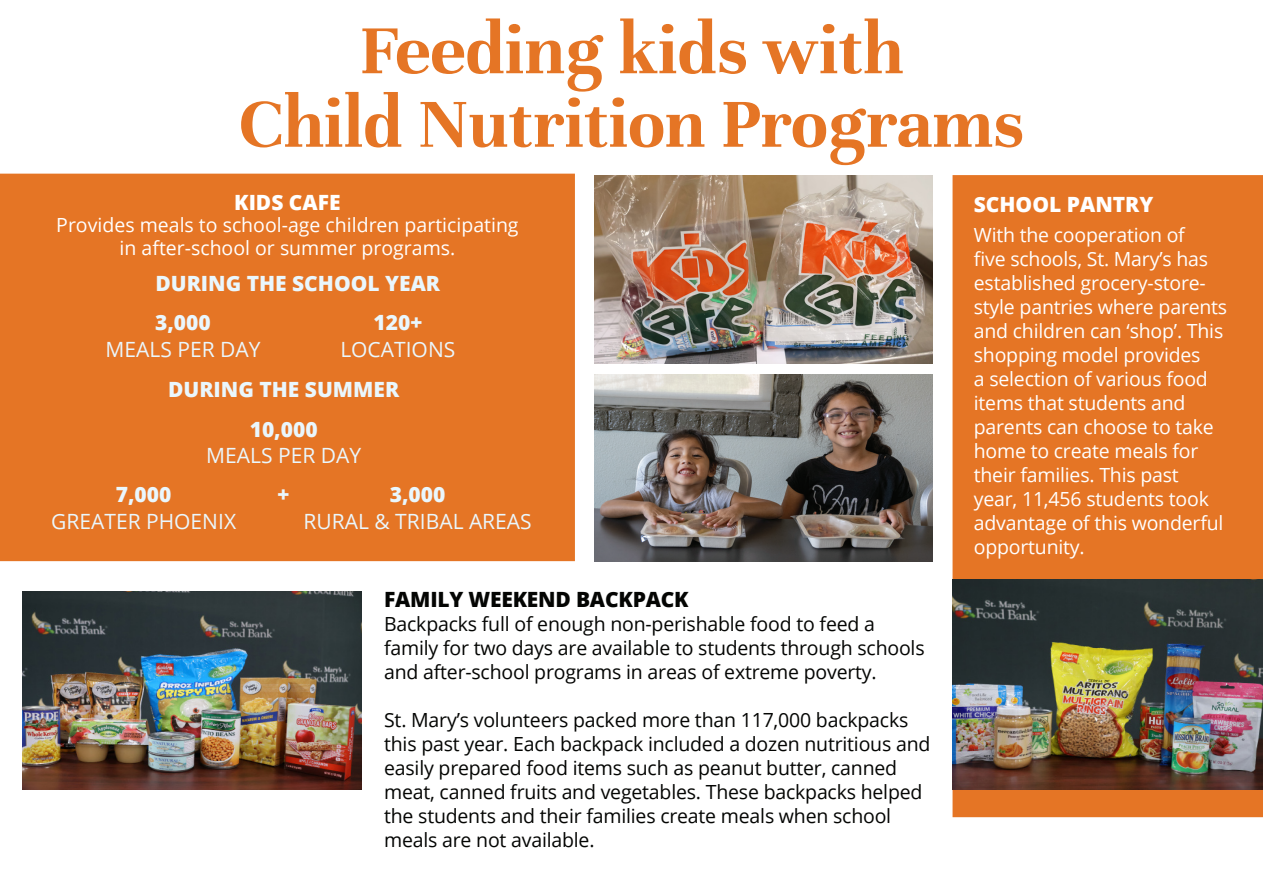
<style>
.page{position:relative;width:1263px;height:893px;background:#fff}
.page>*{position:absolute;margin:0;border:0;box-sizing:border-box;transform-origin:0 0}
._30pt_Bold_Left{font:700 75px "Unna";color:#e57525}
.t1{font:21px "Open Sans";color:#eaf7fd}
.t2{font:800 21px "Open Sans";color:#eaf7fd}
.t3{font:800 21px "Open Sans";letter-spacing:-.01em;color:#040503}
.t4{font:800 21px "Open Sans";color:#fff}
.t5{font:19.5px/24px "Open Sans";letter-spacing:-.01em;color:#040503}
.t6{font:19.5px/24px "Open Sans";letter-spacing:-.01em;color:#fff}
</style>
<div class="page">
<div style="left:952px;top:175px;width:311px;height:642px;background:#e57525"></div>
<div style="left:1px;top:174px;width:573px;height:386px;background:#e57525"></div>
<div style="left:0;top:174px;width:575px;height:387px;border:2px solid #e57525"></div>
<img style="left:594px;top:375px;width:339px;height:186px">
<img style="left:594px;top:175px;width:339px;height:189px">
<img style="left:23px;top:591px;width:338px;height:198px">
<img style="left:952px;top:579px;width:311px;height:210px">
<p class="_30pt_Bold_Left" style="left:359px;top:7px;width:545px">Feeding kids with</p>
<p class="_30pt_Bold_Left" style="left:239px;top:81px;width:787px">Child Nutrition Programs</p>
<p class="t4" style="left:234px;top:186px;width:108px">KIDS CAFE</p>
<p class="t6" style="left:56px;top:213px;width:464px;line-height:22.5px;text-align:center">Provides meals to school-age children participating in after-school or summer programs.</p>
<p class="t2" style="left:155px;top:267px;width:286px">DURING THE SCHOOL YEAR</p>
<p class="t2" style="left:155px;top:306px;width:57px">3,000</p>
<p class="t1" style="left:106px;top:335px;width:156px">MEALS PER DAY</p>
<p class="t4" style="left:974px;top:188px;width:181px">SCHOOL PANTRY</p>
<p class="t6" style="left:974px;top:222px;width:255px">With the cooperation of<br>five schools, St. Mary’s has established grocery-store&shy;style pantries where parents and children can ‘shop’. This shopping model provides<br>a selection of various food items that students and parents can choose to take home to create meals for their families. This past year, 11,456 students took advantage of this wonderful opportunity.</p>
<p class="t2" style="left:373px;top:306px;width:50px">120+</p>
<p class="t1" style="left:340px;top:335px;width:116px">LOCATIONS</p>
<p class="t2" style="left:168px;top:374px;width:233px">DURING THE SUMMER</p>
<p class="t2" style="left:250px;top:413px;width:70px">10,000</p>
<p class="t1" style="left:206px;top:441px;width:156px">MEALS PER DAY</p>
<p class="t2" style="left:116px;top:478px;width:57px">7,000</p>
<p class="t1" style="left:51px;top:507px;width:186px">GREATER PHOENIX</p>
<p class="t2" style="left:390px;top:478px;width:57px">3,000</p>
<p class="t1" style="left:304px;top:507px;width:230px">RURAL &amp; TRIBAL AREAS</p>
<p class="t2" style="left:278px;top:479px;width:13px">+</p>
<p class="t3" style="left:384px;top:584px;width:306px">FAMILY WEEKEND BACKPACK</p>
<p class="t5" style="left:384px;top:612px;width:542px">Backpacks full of enough non-perishable food to feed a family for two days are available to students through schools and after-school programs in areas of extreme poverty.</p>
<p class="t5" style="left:384px;top:708px;width:548px">St. Mary’s volunteers packed more than 117,000 backpacks this past year. Each backpack included a dozen nutritious and easily prepared food items such as peanut butter, canned meat, canned fruits and vegetables. These backpacks helped the students and their families create meals when school meals are not available.</p>
</div>
